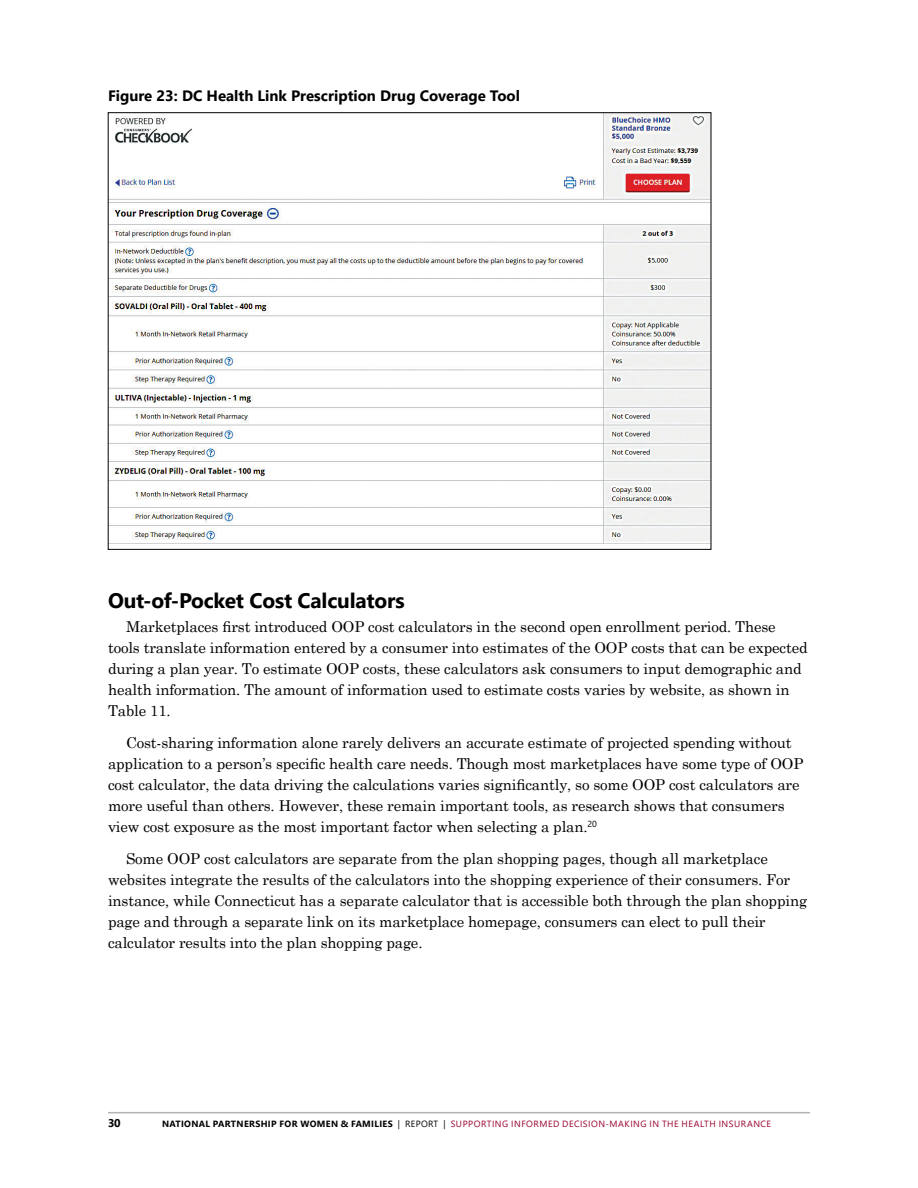
<style>
.page{position:relative;width:918px;height:1188px;background:#fff}
.page>*{position:absolute;margin:0;border:0;box-sizing:border-box;transform-origin:0 0}
.t1{font:700 21px "Segoe UI";letter-spacing:-.01em;color:#000}
.t2{font:15px/21px "Century Schoolbook";letter-spacing:-.01em;color:#000}
.t3{font:700 15px "Segoe UI";color:#000}
.t4{font:700 11.25px "Segoe UI";color:#000}
.t5{font:9px "Segoe UI";letter-spacing:.06em;color:#98002e}
.t6{font:700 9px "Segoe UI";letter-spacing:.035em;color:#000}
.s1{color:#000}
</style>
<div class="page">
<hr style="left:108px;top:1112px;width:702px;height:1px;background:#b1b4b6">
<img style="left:110px;top:114px;width:599px;height:430px">
<p class="t3" style="left:108px;top:84px;width:414px">Figure 23: DC Health Link Prescription Drug Coverage Tool</p>
<h1 class="t1" style="left:108px;top:584px;width:298px">Out-of-Pocket Cost Calculators</h1>
<p class="t2" style="left:108px;top:615px;width:701px;text-indent:18px">Marketplaces first introduced OOP cost calculators in the second open enrollment period. These tools translate information entered by a consumer into estimates of the OOP costs that can be expected during a plan year. To estimate OOP costs, these calculators ask consumers to input demographic and health information. The amount of information used to estimate costs varies by website, as shown in Table 11.</p>
<p class="t2" style="left:108px;top:731px;width:697px;text-indent:18px">Cost-sharing information alone rarely delivers an accurate estimate of projected spending without application to a person’s specific health care needs. Though most marketplaces have some type of OOP cost calculator, the data driving the calculations varies significantly, so some OOP cost calculators are more useful than others. However, these remain important tools, as research shows that consumers view cost exposure as the most important factor when selecting a plan.<sup>20</sup></p>
<p class="t2" style="left:108px;top:846px;width:701px;text-indent:18px">Some OOP cost calculators are separate from the plan shopping pages, though all marketplace websites integrate the results of the calculators into the shopping experience of their consumers. For instance, while Connecticut has a separate calculator that is accessible both through the plan shopping page and through a separate link on its marketplace homepage, consumers can elect to pull their calculator results into the plan shopping page.</p>
<p class="t4" style="left:108px;top:1114px;width:14px">30</p>
<p class="t6" style="left:162px;top:1117px;width:15px">Nationa</p>
<p class="t6" style="left:206px;top:1117px;width:20px">l Partnership</p>
<p class="t6" style="left:280px;top:1117px;width:7px">for</p>
<p class="t6" style="left:300px;top:1117px;width:18px">Women</p>
<p class="t6" style="left:341px;top:1117px;width:22px">&amp; Fami</p>
<p class="t6" style="left:374px;top:1117px;width:11px">lies</p>
<p class="t5" style="left:398px;top:1117px;width:357px"><span class="s1">| REPORT |</span> SUPPORTING INFORMED DECISION-MAKING IN THE H EALTH INSURANC</p>
<p class="t5" style="left:767px;top:1117px;width:6px">E</p>
</div>
